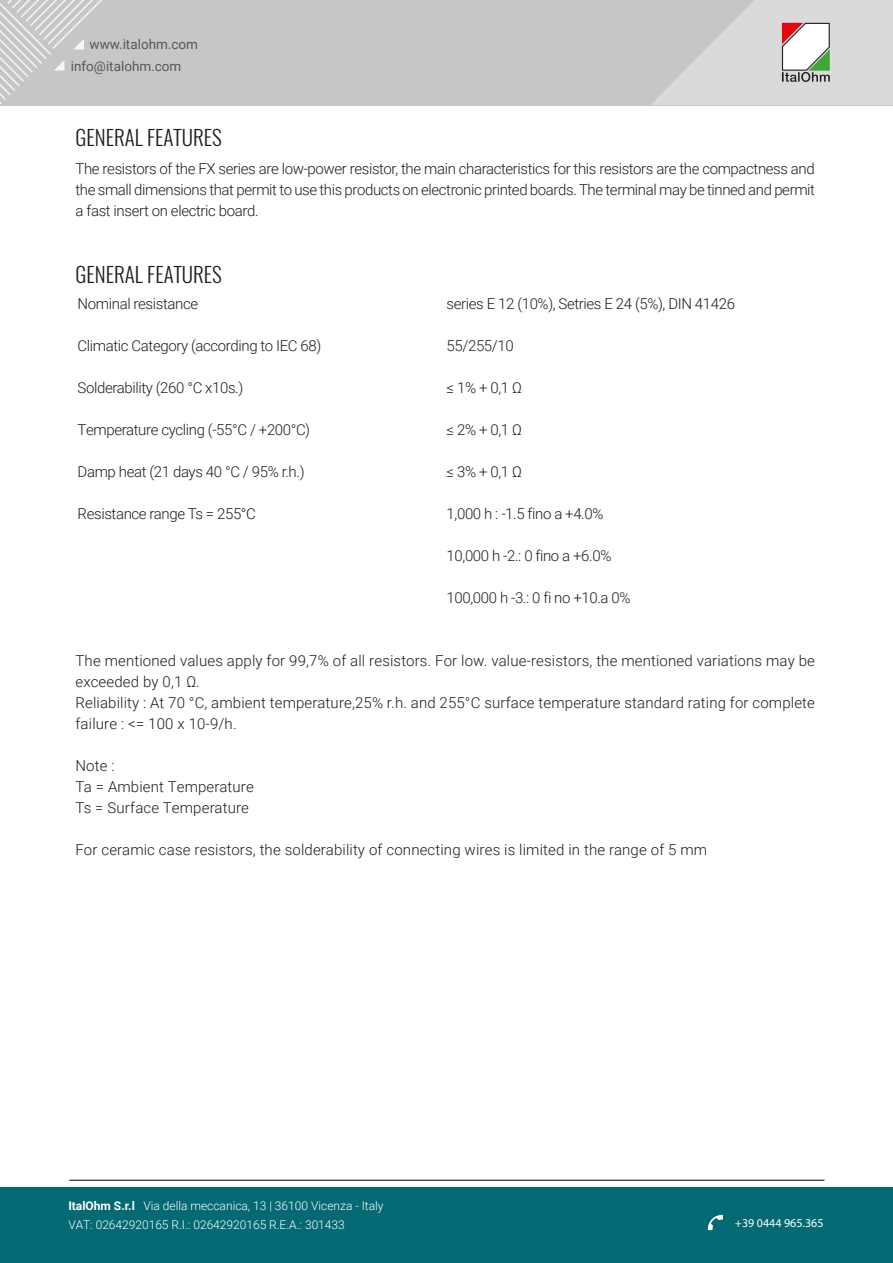
<style>
.page{position:relative;width:893px;height:1263px;background:#fff}
.page>*{position:absolute;margin:0;border:0;box-sizing:border-box;transform-origin:0 0}
.t1{font:300 21px "Oswald";color:#1d1d1b}
.t2{font:300 15px/21px "Roboto";letter-spacing:.01em;color:#1d1d1b}
.t3{font:300 15px "Roboto";letter-spacing:-.025em;color:#1d1d1b}
.t4{font:13.5px/21.8px "Roboto";color:#575756}
.t5{font:300 12px/19.5px "Roboto";color:#fff}
.t6{font:12px "Myriad Pro";color:#fff}
.s1{font-weight:700}
</style>
<div class="page">
<div style="left:0;top:1188px;width:893px;height:75px;background:#036972"></div>
<div style="left:0;top:0;width:892px;height:105px;background:#c6c6c6"></div>
<svg style="left:0;top:0;width:102px;height:104px"></svg>
<svg style="left:651px;top:0;width:242px;height:105px"></svg>
<svg style="left:708px;top:1215px;width:15px;height:15px"></svg>
<hr style="left:70px;top:1180px;width:754px;height:1px;background:#010101">
<p class="t4" style="left:71px;top:33px;width:129px;text-indent:19px">www.italohm.com info@italohm.com</p>
<h1 class="t1" style="left:76px;top:124px;width:148px">GENERAL FEATURES</h1>
<p class="t2" style="left:76px;top:158px;width:741px;text-align:justify">The resistors of the FX series are low-power resistor, the main characteristics for this resistors are the compactness and the small dimensions that permit to use this products on electronic printed boards. The terminal may be tinned and permit a fast insert on electric board.</p>
<h1 class="t1" style="left:76px;top:260px;width:148px">GENERAL FEATURES</h1>
<p class="t3" style="left:78px;top:293px;width:122px">Nominal resistance</p>
<p class="t3" style="left:78px;top:335px;width:245px">Climatic Category (according to IEC 68)</p>
<p class="t3" style="left:78px;top:377px;width:167px">Solderability (260 °C x10s.)</p>
<p class="t3" style="left:78px;top:419px;width:234px">Temperature cycling (-55°C / +200°C)</p>
<p class="t3" style="left:78px;top:461px;width:228px">Damp heat (21 days 40 °C / 95% r.h.)</p>
<p class="t3" style="left:78px;top:503px;width:180px">Resistance range Ts = 255°C</p>
<p class="t3" style="left:447px;top:293px;width:290px">series E 12 (10%), Setries E 24 (5%), DIN 41426</p>
<p class="t2" style="left:447px;top:335px;width:69px">55/255/10</p>
<p class="t2" style="left:447px;top:377px;width:77px">≤ 1% + 0,1 Ω</p>
<p class="t2" style="left:447px;top:419px;width:77px">≤ 2% + 0,1 Ω</p>
<p class="t2" style="left:447px;top:461px;width:77px">≤ 3% + 0,1 Ω</p>
<p class="t2" style="left:447px;top:503px;width:158px">1,000 h : -1.5 fino a +4.0%</p>
<p class="t3" style="left:447px;top:545px;width:166px">10,000 h -2.: 0 fino a +6.0%</p>
<p class="t3" style="left:447px;top:587px;width:185px">100,000 h -3.: 0 fi no +10.a 0%</p>
<p class="t2" style="left:76px;top:650px;width:741px">The mentioned values apply for 99,7% of all resistors. For low. value-resistors, the mentioned variations may be exceeded by 0,1 Ω.<br>Reliability : At 70 °C, ambient temperature,25% r.h. and 255°C surface temperature standard rating for complete failure : &lt;= 100 x 10-9/h.</p>
<p class="t2" style="left:76px;top:755px;width:180px">Note :<br>Ta = Ambient Temperature<br>Ts = Surface Temperature</p>
<p class="t2" style="left:76px;top:839px;width:633px">For ceramic case resistors, the solderability of connecting wires is limited in the range of 5 mm</p>
<p class="t5" style="left:68px;top:1195px;width:317px"><span class="s1">ItalOhm S.r.l</span> Via della meccanica, 13 | 36100 Vicenza - Italy<br>VAT: 02642920165 R.I.: 02642920165 R.E.A.: 301433</p>
<p class="t6" style="left:735px;top:1216px;width:90px">+39 0444 965.365</p>
</div>
